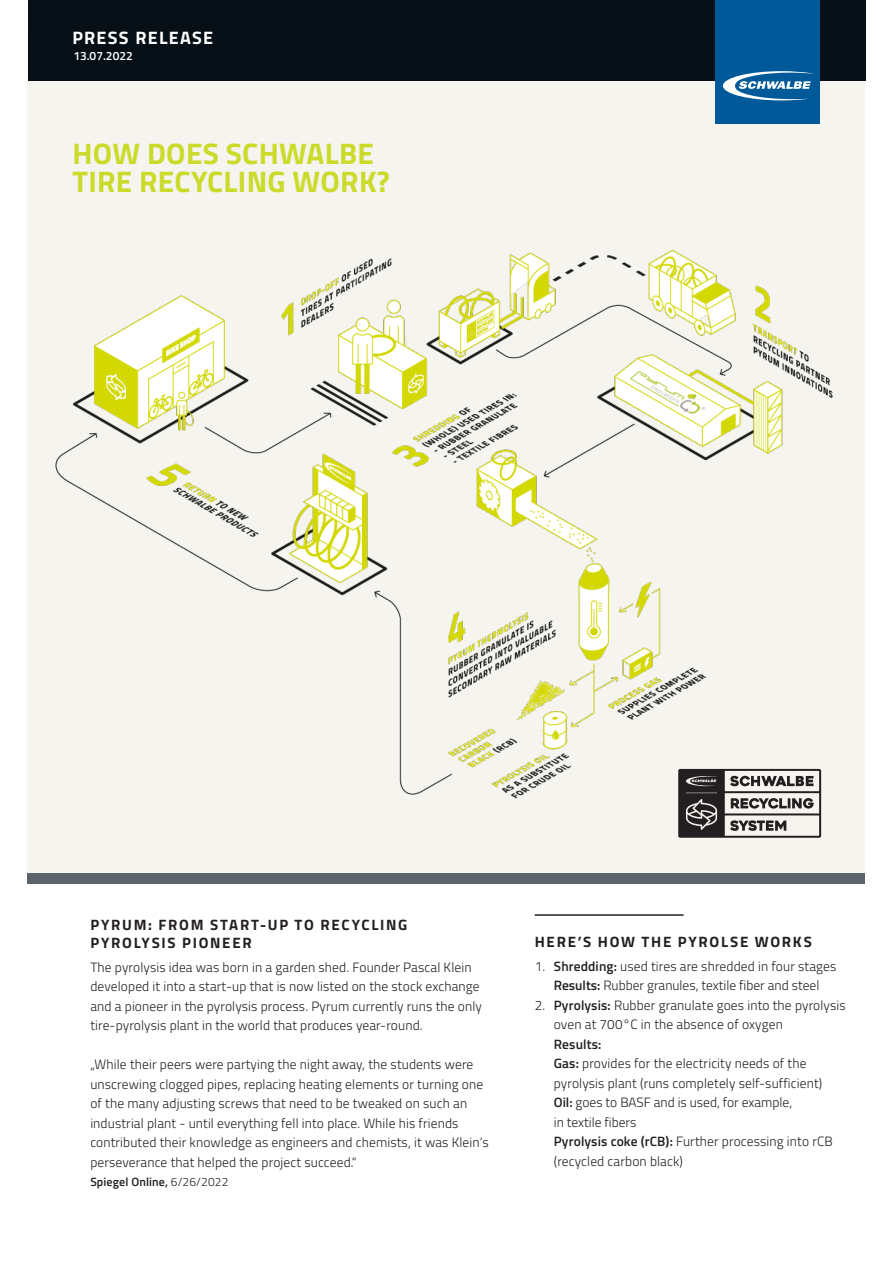
<style>
.page{position:relative;width:893px;height:1263px;background:#fff}
.page>*{position:absolute;margin:0;border:0;box-sizing:border-box;transform-origin:0 0}
.t1{font:700 29.7px/28.5px "Titillium";letter-spacing:.01em;color:#cadb2a}
.t2{font:700 18px "Titillium";letter-spacing:.07em;color:#fff}
.t3{font:700 15px/18px "Titillium";letter-spacing:.115em;color:#231f20}
.t4{font:300 13.5px/19.5px "Titillium";letter-spacing:.01em;color:#231f20}
.t5{font:600 12px "Titillium";letter-spacing:.01em;color:#231f20}
.t6{font:600 12px "Titillium";color:#fff}
.s1{font-weight:300}
.s2{font-weight:600}
</style>
<div class="page">
<div style="left:28px;top:34px;width:837px;height:842px;background:#f5f4ef"></div>
<div style="left:28px;top:0;width:837px;height:81px;background:#071017"></div>
<div style="left:715px;top:0;width:105px;height:123px;background:#005999"></div>
<svg style="left:723px;top:71px;width:89px;height:29px"></svg>
<hr style="left:535px;top:914px;width:149px;height:2px;background:#231f20">
<div style="left:28px;top:873px;width:837px;height:10px;background:#5d6469"></div>
<svg style="left:678px;top:821px;width:143px;height:17px"></svg>
<img style="left:55px;top:250px;width:778px;height:571px">
<h2 class="t2" style="left:72px;top:24px;width:142px">PRESS RELEASE</h2>
<p class="t6" style="left:73px;top:47px;width:61px">13.07.2022</p>
<h1 class="t1" style="left:72px;top:137px;width:319px">HOW DOES SCHWALBE<br>TIRE RECYCLING WORK?</h1>
<p class="t3" style="left:90px;top:915px;width:318px">PYRUM: FROM START-UP TO RECYCLING<br>PYROLYSIS PIONEER</p>
<p class="t4" style="left:90px;top:956px;width:393px">The pyrolysis idea was born in a garden shed. Founder Pascal Klein developed it into a start-up that is now listed on the stock exchange and a pioneer in the pyrolysis process. Pyrum currently runs the only tire-pyrolysis plant in the world that produces year-round.</p>
<p class="t4" style="left:90px;top:1054px;width:400px">„While their peers were partying the night away, the students were unscrewing clogged pipes, replacing heating elements or turning one of the many adjusting screws that need to be tweaked on such an industrial plant - until everything fell into place. While his friends contributed their knowledge as engineers and chemists, it was Klein‘s perseverance that helped the project succeed.“</p>
<p class="t5" style="left:90px;top:1173px;width:140px">Spiegel Online, <span class="s1">6/26/2022</span></p>
<p class="t3" style="left:535px;top:932px;width:279px">HERE’S HOW THE PYROLSE WORKS</p>
<p class="t4" style="left:535px;top:956px;width:303px;text-align:center">1. <span class="s2">Shredding:</span> used tires are shredded in four stages<br><span class="s2">Results:</span> Rubber granules, textile fiber and steel</p>
<p class="t4" style="left:554px;top:995px;width:293px;text-indent:-19px">2. <span class="s2">Pyrolysis:</span> Rubber granulate goes into the pyrolysis oven at 700°C in the absence of oxygen</p>
<p class="t4" style="left:554px;top:1034px;width:280px"><span class="s2">Results:<br>Gas:</span> provides for the electricity needs of the pyrolysis plant (runs completely self-sufficient)<br><span class="s2">Oil:</span> goes to BASF and is used, for example,<br>in textile fibers<br><span class="s2">Pyrolysis coke (rCB):</span> Further processing into rCB (recycled carbon black)</p>
</div>
